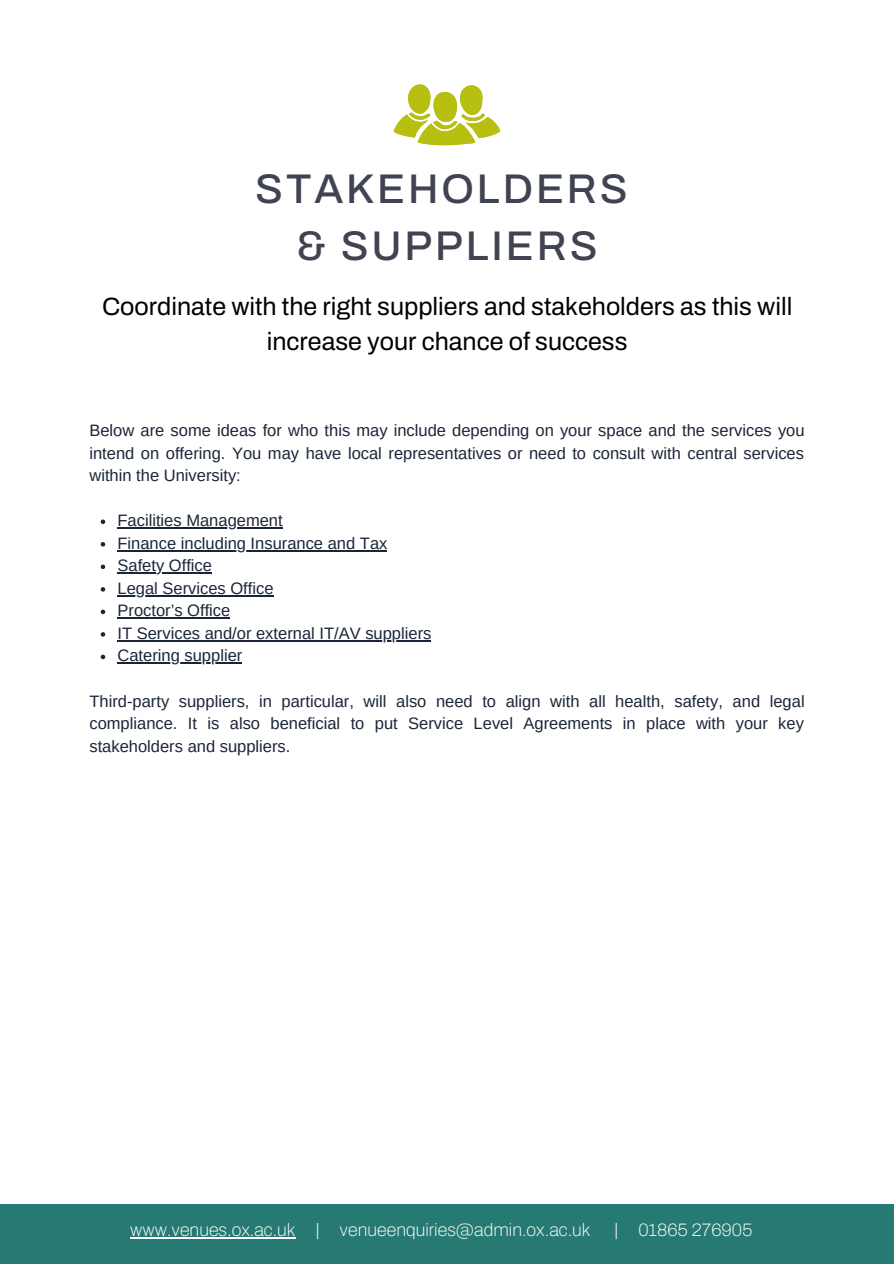
<style>
.page{position:relative;width:894px;height:1264px;background:#fff}
.page>*{position:absolute;margin:0;border:0;box-sizing:border-box;transform-origin:0 0}
.t1{font:500 41.55px "Archivo";letter-spacing:.07em;color:#404352}
.t2{font:25.05px/35px "Archivo";color:#000;text-align:center}
.t3{font:100 18px "Archivo";color:#fff}
.t4{font:16.5px/22.5px "Arimo";color:#1b2538;text-align:justify}
</style>
<div class="page">
<svg style="left:393px;top:84px;width:107px;height:61px"></svg>
<svg style="left:101px;top:519px;width:4px;height:5px"></svg>
<hr style="left:117px;top:527px;width:166px;height:1px;background:#1b2538">
<svg style="left:101px;top:542px;width:4px;height:4px"></svg>
<hr style="left:117px;top:550px;width:270px;height:1px;background:#1b2538">
<svg style="left:101px;top:564px;width:4px;height:5px"></svg>
<hr style="left:117px;top:572px;width:95px;height:1px;background:#1b2538">
<svg style="left:101px;top:587px;width:4px;height:4px"></svg>
<hr style="left:117px;top:595px;width:156px;height:1px;background:#1b2538">
<svg style="left:101px;top:609px;width:4px;height:5px"></svg>
<hr style="left:117px;top:617px;width:113px;height:1px;background:#1b2538">
<svg style="left:101px;top:632px;width:4px;height:4px"></svg>
<hr style="left:117px;top:640px;width:314px;height:1px;background:#1b2538">
<svg style="left:101px;top:654px;width:4px;height:5px"></svg>
<hr style="left:117px;top:662px;width:125px;height:1px;background:#1b2538">
<div style="left:0;top:1203px;width:893px;height:60px;background:#277a73"></div>
<hr style="left:130px;top:1236px;width:165px;height:2px;background:#fff">
<p class="t1" style="left:255px;top:166px;width:374px">STAKEHOLDERS</p>
<p class="t1" style="left:297px;top:224px;width:302px">&amp; SUPPLIERS</p>
<p class="t2" style="left:102px;top:289px;width:691px">Coordinate with the right suppliers and stakeholders as this will increase your chance of success</p>
<p class="t4" style="left:89px;top:419px;width:716px">Below are some ideas for who this may include depending on your space and the services you intend on offering. You may have local representatives or need to consult with central services within the University:</p>
<p class="t4" style="left:117px;top:509px;width:167px">Facilities Management</p>
<p class="t4" style="left:117px;top:532px;width:271px">Finance including Insurance and Tax</p>
<p class="t4" style="left:117px;top:554px;width:96px">Safety Office</p>
<p class="t4" style="left:117px;top:577px;width:157px">Legal Services Office</p>
<p class="t4" style="left:117px;top:599px;width:114px">Proctor’s Office</p>
<p class="t4" style="left:117px;top:622px;width:315px">IT Services and/or external IT/AV suppliers</p>
<p class="t4" style="left:117px;top:644px;width:126px">Catering supplier</p>
<p class="t4" style="left:89px;top:689px;width:716px">Third-party suppliers, in particular, will also need to align with all health, safety, and legal compliance. It is also beneficial to put Service Level Agreements in place with your key stakeholders and suppliers.</p>
<p class="t3" style="left:130px;top:1219px;width:462px">www.venues.ox.ac.uk | venueenquiries@admin.ox.ac.uk</p>
<p class="t3" style="left:614px;top:1219px;width:139px">| 01865 276905</p>
</div>
